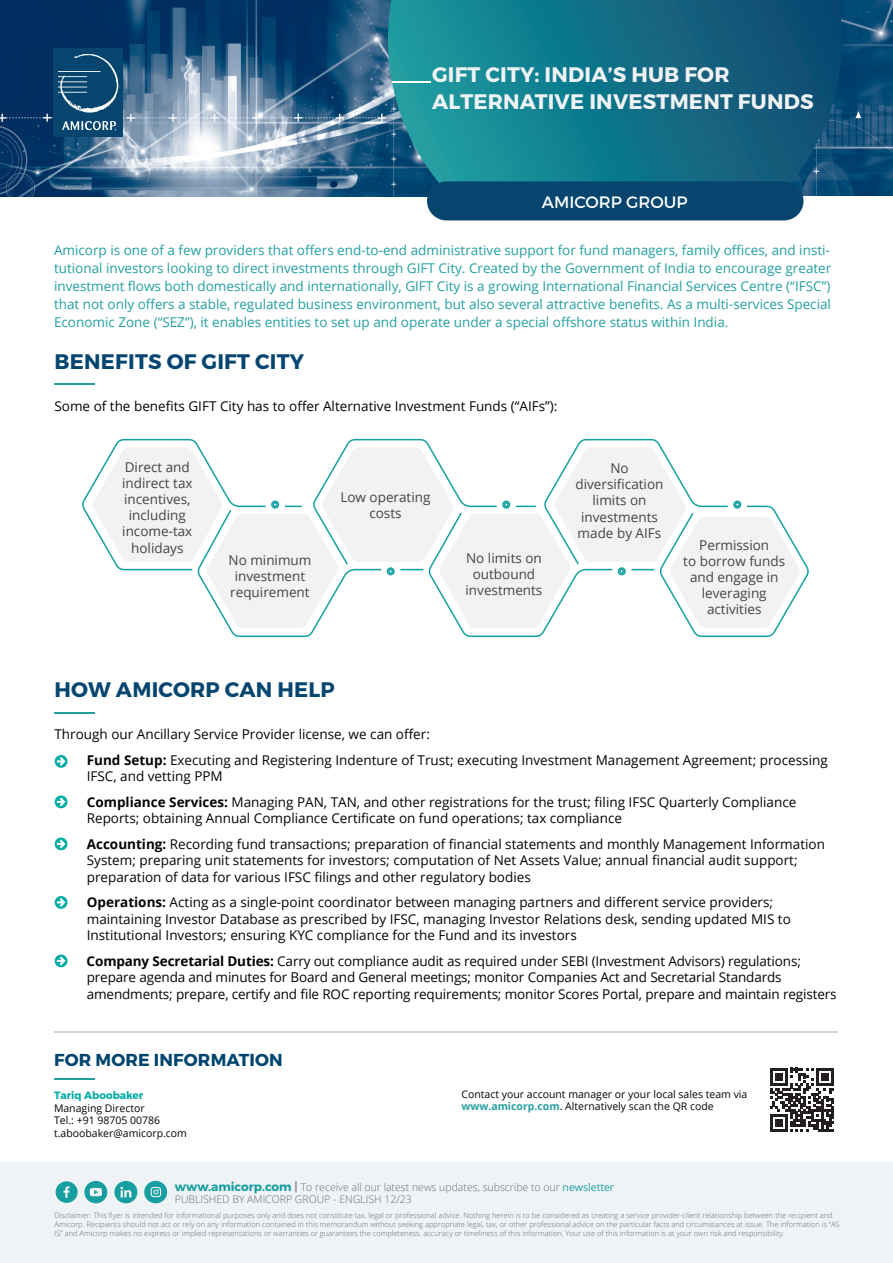
<style>
.page{position:relative;width:893px;height:1263px;background:#fff}
.page>*{position:absolute;margin:0;border:0;box-sizing:border-box;transform-origin:0 0}
.t1{font:700 21px/27px "Montserrat";letter-spacing:.01em;color:#f0f3f5}
.t2{font:700 21px "Montserrat";letter-spacing:.01em;color:#04466f}
.t3{font:700 17.25px "Montserrat";letter-spacing:.01em;color:#00456f}
.t4{font:16.5px "Montserrat";color:#fff}
.t5{font:13.5px/16.5px "Open Sans";color:#040503}
.t6{font:13.5px/18px "Open Sans";color:#249fa1;text-align:justify}
.t7{font:13.5px/16.2px "Open Sans";color:#444;text-align:center}
.t8{font:10.5px/12.6px "Open Sans";color:#040503}
.t9{font:300 10.5px/12.6px "Open Sans";color:#6b6d6e}
.t10{font:700 10.5px "Montserrat";color:#00aca5}
.t11{font:300 7.5px/9px "Open Sans";color:#6b6d6d}
.s1{font-weight:700}
.s2{font-weight:700;color:#259fa2}
.s3{font-family:"Montserrat";font-weight:700;font-size:12px;color:#179ea1}
.s4{font-family:"Montserrat";font-weight:400;font-size:12px}
.s5{font-weight:400;color:#179fa1}
.s6{color:#6b6d6d}
</style>
<div class="page">
<img style="left:0;top:0;width:388px;height:196px">
<img style="left:842px;top:0;width:51px;height:195px">
<svg style="left:388px;top:0;width:454px;height:215px;background:#18738a"></svg>
<div style="left:427px;top:181px;width:376px;height:39px;background:#05456e;border-radius:20px"></div>
<hr style="left:392px;top:81px;width:39px;height:2px;background:#fff">
<div style="left:53px;top:48px;width:69px;height:88px;background:#05456e"></div>
<svg style="left:62px;top:121px;width:54px;height:10px"></svg>
<svg style="left:58px;top:54px;width:60px;height:59px"></svg>
<div style="left:0;top:1163px;width:893px;height:100px;background:#f0f3f5"></div>
<svg style="left:84px;top:1181px;width:23px;height:22px"></svg>
<svg style="left:114px;top:1181px;width:23px;height:22px"></svg>
<svg style="left:144px;top:1181px;width:23px;height:22px"></svg>
<svg style="left:56px;top:1181px;width:22px;height:22px"></svg>
<hr style="left:55px;top:1031px;width:783px;height:1px;background:#d1d2d4">
<hr style="left:54px;top:1079px;width:41px;height:1px;background:#259fa2">
<svg style="left:770px;top:1068px;width:64px;height:64px"></svg>
<hr style="left:54px;top:384px;width:41px;height:1px;background:#259fa2">
<hr style="left:54px;top:712px;width:41px;height:1px;background:#259fa2">
<svg style="left:55px;top:755px;width:12px;height:13px"></svg>
<svg style="left:55px;top:795px;width:12px;height:13px"></svg>
<svg style="left:55px;top:896px;width:12px;height:13px"></svg>
<svg style="left:55px;top:954px;width:12px;height:13px"></svg>
<svg style="left:55px;top:837px;width:12px;height:13px"></svg>
<svg style="left:82px;top:438px;width:727px;height:200px"></svg>
<h1 class="t1" style="left:432px;top:61px;width:383px">GIFT CITY: INDIA’S HUB FOR<br>ALTERNATIVE INVESTMENT FUNDS</h1>
<p class="t4" style="left:542px;top:192px;width:147px">AMICORP GROUP</p>
<p class="t6" style="left:54px;top:241px;width:779px">Amicorp is one of a few providers that offers end-to-end administrative support for fund managers, family offices, and insti&shy;tutional investors looking to direct investments through GIFT City. Created by the Government of India to encourage greater investment flows both domestically and internationally, GIFT City is a growing International Financial Services Centre (“IFSC”) that not only offers a stable, regulated business environment, but also several attractive benefits. As a multi-services Special Economic Zone (“SEZ”), it enables entities to set up and operate under a special offshore status within India.</p>
<h1 class="t2" style="left:55px;top:348px;width:251px">BENEFITS OF GIFT CITY</h1>
<p class="t5" style="left:54px;top:397px;width:505px">Some of the benefits GIFT City has to offer Alternative Investment Funds (“AIFs”):</p>
<p class="t7" style="left:122px;top:458px;width:72px">Direct and indirect tax incentives, including income-tax holidays</p>
<p class="t7" style="left:229px;top:551px;width:84px">No minimum investment requirement</p>
<p class="t7" style="left:340px;top:488px;width:92px">Low operating costs</p>
<p class="t7" style="left:466px;top:550px;width:78px">No limits on outbound investments</p>
<p class="t7" style="left:575px;top:460px;width:89px">No diversification limits on investments made by AIFs</p>
<p class="t7" style="left:683px;top:536px;width:103px">Permission<br>to borrow funds and engage in leveraging activities</p>
<h1 class="t2" style="left:55px;top:677px;width:282px">HOW AMICORP CAN HELP</h1>
<p class="t5" style="left:87px;top:721px;width:742px;line-height:25.5px;text-indent:-32px">Through our Ancillary Service Provider license, we can offer:<br><span class="s1">Fund Setup:</span> Executing and Registering Indenture of Trust; executing Investment Management Agreement; processing</p>
<p class="t5" style="left:87px;top:763px;width:711px;line-height:25.5px">IFSC, and vetting PPM<br><span class="s1">Compliance Services:</span> Managing PAN, TAN, and other registrations for the trust; filing IFSC Quarterly Compliance</p>
<p class="t5" style="left:87px;top:805px;width:740px;line-height:25.5px">Reports; obtaining Annual Compliance Certificate on fund operations; tax compliance<br><span class="s1">Accounting:</span> Recording fund transactions; preparation of financial statements and monthly Management Information</p>
<p class="t5" style="left:87px;top:851px;width:712px">System; preparing unit statements for investors; computation of Net Assets Value; annual financial audit support; preparation of data for various IFSC filings and other regulatory bodies</p>
<p class="t5" style="left:87px;top:893px;width:706px"><span class="s1">Operations:</span> Acting as a single-point coordinator between managing partners and different service providers; maintaining Investor Database as prescribed by IFSC, managing Investor Relations desk, sending updated MIS to<br>Institutional Investors; ensuring KYC compliance for the Fund and its investors</p>
<p class="t5" style="left:87px;top:952px;width:751px"><span class="s1">Company Secretarial Duties:</span> Carry out compliance audit as required under SEBI (Investment Advisors) regulations; prepare agenda and minutes for Board and General meetings; monitor Companies Act and Secretarial Standards amendments; prepare, certify and file ROC reporting requirements; monitor Scores Portal, prepare and maintain registers</p>
<p class="t3" style="left:54px;top:1049px;width:230px">FOR MORE INFORMATION</p>
<p class="t10" style="left:54px;top:1089px;width:91px">Tariq Aboobaker</p>
<p class="t8" style="left:54px;top:1101px;width:135px">Managing Director<br>Tel.: +91 98705 00786 t.aboobaker@amicorp.com</p>
<p class="t8" style="left:461px;top:1087px;width:288px">Contact your account manager or your local sales team via <span class="s2">www.amicorp.com</span>. Alternatively scan the QR code</p>
<p class="t9" style="left:175px;top:1180px;width:441px"><span class="s3">www.amicorp.com</span> <span class="s4">|</span> To receive all our latest news updates, subscribe to our <span class="s5">newsletter<br></span><span class="s6">PUBLISHED BY AMICORP GROUP - ENGLISH 12/23</span></p>
<p class="t11" style="left:55px;top:1210px;width:787px">Disclaimer: This flyer is intended for informational purposes only and does not constitute tax, legal or professional advice. Nothing herein is to be considered as creating a service provider-client relationship between the recipient and<br>Amicorp. Recipients should not act or rely on any information contained in this memorandum without seeking appropriate legal, tax, or other professional advice on the particular facts and circumstances at issue. The information is “AS<br>IS” and Amicorp makes no express or implied representations or warranties or guarantees the completeness, accuracy or timeliness of this information. Your use of this information is at your own risk and responsibility.</p>
</div>
